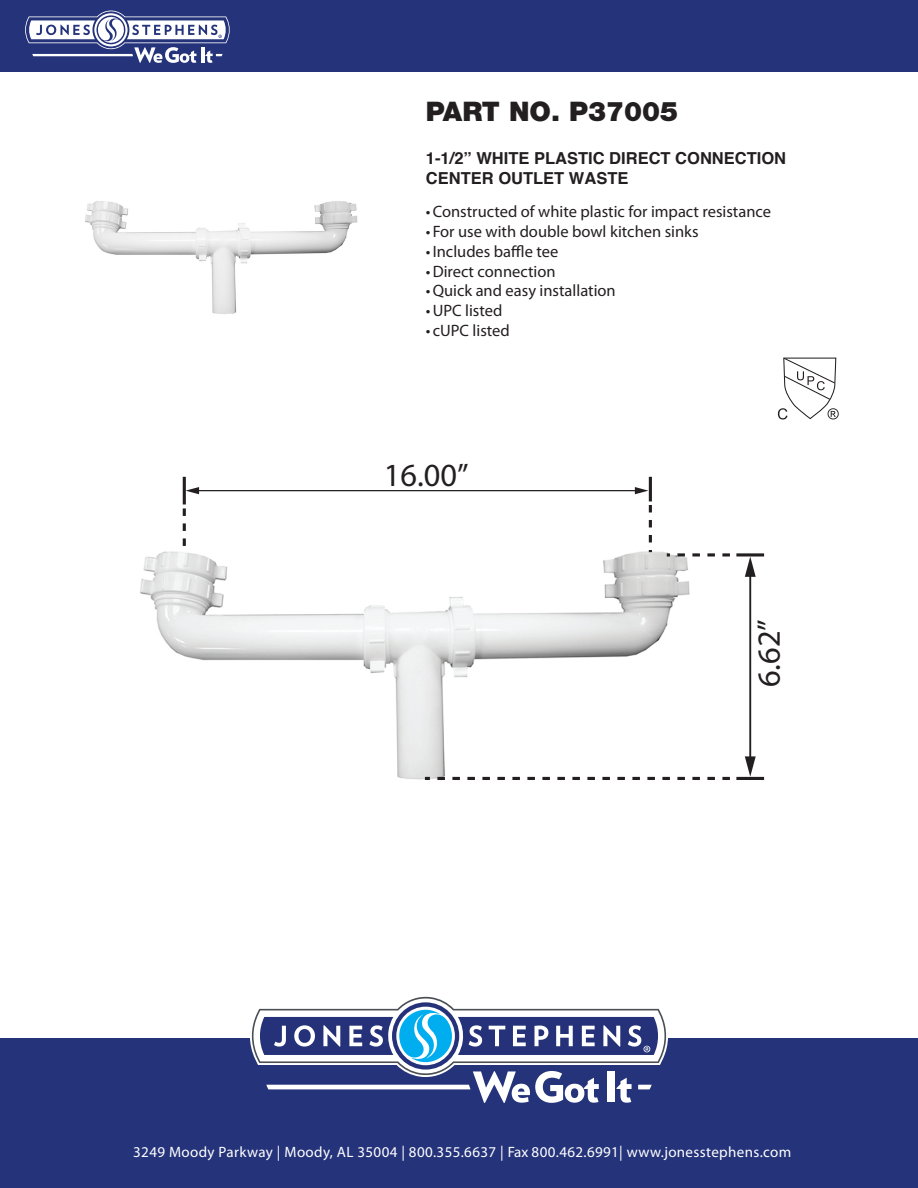
<style>
.page{position:relative;width:918px;height:1188px;background:#fff}
.page>*{position:absolute;margin:0;border:0;box-sizing:border-box;transform-origin:0 0}
.t1{font:32.4px "Myriad Pro";color:#231f20}
.t2{font:900 27px "Helvetica Neue LT Std";color:#231f20}
.t3{font:16.5px "Myriad Pro";color:#231f20}
.t4{font:700 16.5px/19.8px "Helvetica";color:#231f20}
.t5{font:15px "Myriad Pro";letter-spacing:.025em;color:#fff}
</style>
<div class="page">
<div style="left:0;top:1039px;width:918px;height:149px;background:#24337a"></div>
<div style="left:0;top:0;width:918px;height:72px;background:#24337a"></div>
<svg style="left:25px;top:11px;width:205px;height:52px"></svg>
<svg style="left:250px;top:996px;width:418px;height:107px"></svg>
<img style="left:85px;top:201px;width:273px;height:113px">
<img style="left:140px;top:476px;width:560px;height:304px">
<svg style="left:667px;top:553px;width:63px;height:4px"></svg>
<svg style="left:736px;top:553px;width:28px;height:4px"></svg>
<svg style="left:425px;top:777px;width:305px;height:3px"></svg>
<hr style="left:736px;top:777px;width:28px;height:3px;background:#231f20">
<hr style="left:749px;top:573px;width:2px;height:187px;background:#231f20">
<svg style="left:745px;top:756px;width:11px;height:21px"></svg>
<svg style="left:745px;top:557px;width:11px;height:20px"></svg>
<svg style="left:183px;top:508px;width:3px;height:44px"></svg>
<hr style="left:183px;top:477px;width:3px;height:28px;background:#231f20">
<svg style="left:649px;top:505px;width:3px;height:47px"></svg>
<hr style="left:649px;top:477px;width:3px;height:24px;background:#231f20">
<hr style="left:197px;top:490px;width:440px;height:1px;background:#231f20">
<svg style="left:186px;top:487px;width:13px;height:7px"></svg>
<svg style="left:635px;top:487px;width:13px;height:7px"></svg>
<svg style="left:778px;top:357px;width:61px;height:63px"></svg>
<h2 class="t2" style="left:426px;top:95px;width:254px">PART NO. P37005</h2>
<p class="t4" style="left:426px;top:148px;width:362px">1-1/2” WHITE PLASTIC DIRECT CONNECTION<br>CENTER OUTLET WASTE</p>
<p class="t3" style="left:426px;top:201px;width:347px">•Constructed of white plastic for impact resistance</p>
<p class="t3" style="left:426px;top:221px;width:274px">• For use with double bowl kitchen sinks</p>
<p class="t3" style="left:426px;top:241px;width:134px">•Includes baffle tee</p>
<p class="t3" style="left:426px;top:261px;width:131px">•Direct connection</p>
<p class="t3" style="left:426px;top:281px;width:191px">•Quick and easy installation</p>
<p class="t3" style="left:426px;top:300px;width:78px">•UPC listed</p>
<p class="t3" style="left:426px;top:320px;width:85px">• cUPC listed</p>
<h1 class="t1" style="left:384px;top:455px;width:86px">16.00”</h1>
<h1 class="t1" style="left:749px;top:687px;width:70px;rotate:-90deg">6.62”</h1>
<p class="t5" style="left:133px;top:1142px;width:660px">3249 Moody Parkway | Moody, AL 35004 | 800.355.6637 | Fax 800.462.6991| www.jonesstephens.com</p>
</div>
